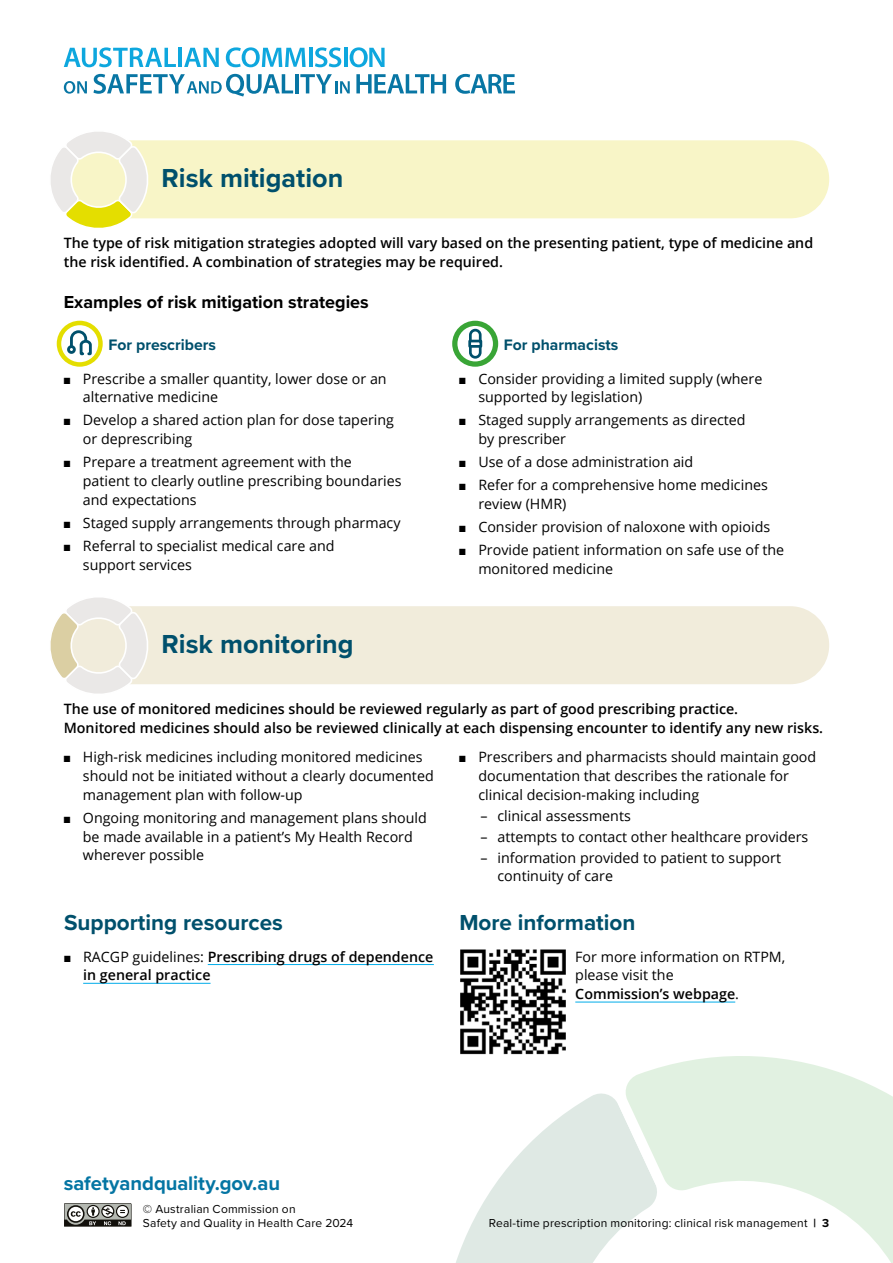
<style>
.page{position:relative;width:893px;height:1263px;background:#fff}
.page>*{position:absolute;margin:0;border:0;box-sizing:border-box;transform-origin:0 0}
.Heading_2__with_IAMM_icons{font:700 27px "Proxima Nova";color:#00506c}
.Heading_2{font:700 22.5px "Proxima Nova";color:#00506c}
.Website{font:700 20.25px "Proxima Nova";letter-spacing:-.005em;color:#0475a3}
.Heading_3{font:700 18px "Proxima Nova";color:#000}
.Heading_4__Prescriber__Pharmacist{font:700 15.75px "Proxima Nova";color:#00506c}
.List_Bullet{font:14.25px/18.8px "Open Sans";color:#000}
.Normal_IAMM{font:600 14.25px/18.8px "Open Sans";color:#000}
.List_Bullet_Before_Dash{font:14.25px/18.8px "Open Sans";color:#000}
.List_Dash{font:14.25px "Open Sans";color:#000}
.List_Bullet_Last{font:600 14.25px/18.8px "Open Sans";color:#000}
.List_Bullet_Last-2{font:14.25px/18.8px "Open Sans";color:#000}
.List_Dash_Last{font:14.25px/18.8px "Open Sans";color:#000}
.Copyright{font:12px "Proxima Nova";letter-spacing:.015em;color:#000}
.s1{font-weight:400}
.s2{font-weight:600}
.s3{font-weight:700}
</style>
<div class="page">
<svg style="left:64px;top:47px;width:112px;height:20px"></svg>
<hr style="left:178px;top:48px;width:4px;height:19px;background:#0ea7de">
<svg style="left:184px;top:48px;width:35px;height:19px"></svg>
<svg style="left:226px;top:47px;width:80px;height:20px"></svg>
<hr style="left:309px;top:48px;width:3px;height:19px;background:#0ea7de">
<svg style="left:315px;top:47px;width:26px;height:20px"></svg>
<hr style="left:344px;top:48px;width:3px;height:19px;background:#0ea7de">
<svg style="left:350px;top:47px;width:35px;height:20px"></svg>
<svg style="left:64px;top:81px;width:23px;height:13px"></svg>
<svg style="left:93px;top:74px;width:200px;height:23px"></svg>
<hr style="left:295px;top:74px;width:4px;height:19px;background:#0876a4">
<svg style="left:300px;top:74px;width:50px;height:19px"></svg>
<svg style="left:356px;top:74px;width:90px;height:19px"></svg>
<svg style="left:455px;top:74px;width:60px;height:20px"></svg>
<svg style="left:456px;top:1093px;width:147px;height:170px"></svg>
<svg style="left:603px;top:1056px;width:290px;height:207px"></svg>
<div style="left:60px;top:140px;width:769px;height:78px;background:#f8f5c7;border-radius:39px"></div>
<svg style="left:57px;top:321px;width:46px;height:46px"></svg>
<svg style="left:452px;top:321px;width:46px;height:46px"></svg>
<div style="left:468px;top:340px;width:14px;height:8px;border:3px solid #00506c"></div>
<div style="left:60px;top:606px;width:769px;height:78px;background:#f1ecdb;border-radius:39px"></div>
<svg style="left:51px;top:132px;width:99px;height:96px"></svg>
<svg style="left:50px;top:597px;width:98px;height:97px"></svg>
<hr style="left:208px;top:964px;width:226px;height:1px;background:#00ace9">
<hr style="left:83px;top:983px;width:128px;height:1px;background:#00ace9">
<hr style="left:575px;top:1002px;width:160px;height:1px;background:#00ace9">
<img style="left:460px;top:949px;width:106px;height:106px">
<svg style="left:64px;top:1203px;width:68px;height:24px;background:#7f807b"></svg>
<h2 class="Heading_2__with_IAMM_icons" style="left:162px;top:158px;width:183px">Risk mitigation</h2>
<p class="Normal_IAMM" style="left:64px;top:234px;width:751px">The type of risk mitigation strategies adopted will vary based on the presenting patient, type of medicine and the risk identified. A combination of strategies may be required.</p>
<h3 class="Heading_3" style="left:64px;top:288px;width:307px">Examples of risk mitigation strategies</h3>
<h4 class="Heading_4__Prescriber__Pharmacist" style="left:108px;top:333px;width:109px">For prescribers</h4>
<p class="List_Bullet" style="left:83px;top:369px;width:305px;text-indent:-19px">■ Prescribe a smaller quantity, lower dose or an alternative medicine</p>
<p class="List_Bullet" style="left:83px;top:411px;width:313px;text-indent:-19px">■ Develop a shared action plan for dose tapering or deprescribing</p>
<p class="List_Bullet" style="left:83px;top:452px;width:320px;text-indent:-19px">■ Prepare a treatment agreement with the patient to clearly outline prescribing boundaries and expectations</p>
<p class="List_Bullet" style="left:64px;top:513px;width:338px">■ Staged supply arrangements through pharmacy</p>
<p class="List_Bullet" style="left:83px;top:536px;width:253px;text-indent:-19px">■ Referral to specialist medical care and support services</p>
<h4 class="Heading_4__Prescriber__Pharmacist" style="left:504px;top:333px;width:116px">For pharmacists</h4>
<p class="List_Bullet" style="left:478px;top:369px;width:286px;text-indent:-19px">■ Consider providing a limited supply (where supported by legislation)</p>
<p class="List_Bullet" style="left:478px;top:411px;width:269px;text-indent:-19px">■ Staged supply arrangements as directed by prescriber</p>
<p class="List_Bullet" style="left:459px;top:452px;width:236px">■ Use of a dose administration aid</p>
<p class="List_Bullet" style="left:478px;top:475px;width:291px;text-indent:-19px">■ Refer for a comprehensive home medicines review (HMR)</p>
<p class="List_Bullet" style="left:459px;top:517px;width:312px">■ Consider provision of naloxone with opioids</p>
<p class="List_Bullet_Last-2" style="left:478px;top:540px;width:307px;text-indent:-19px">■ Provide patient information on safe use of the monitored medicine</p>
<h2 class="Heading_2__with_IAMM_icons" style="left:162px;top:624px;width:193px">Risk monitoring</h2>
<p class="Normal_IAMM" style="left:64px;top:699px;width:761px">The use of monitored medicines should be reviewed regularly as part of good prescribing practice.<br>Monitored medicines should also be reviewed clinically at each dispensing encounter to identify any new risks.</p>
<p class="List_Bullet" style="left:83px;top:747px;width:352px;text-indent:-19px">■ High-risk medicines including monitored medicines should not be initiated without a clearly documented management plan with follow-up</p>
<p class="List_Bullet" style="left:83px;top:808px;width:345px;text-indent:-19px">■ Ongoing monitoring and management plans should be made available in a patient’s My Health Record wherever possible</p>
<p class="List_Bullet_Before_Dash" style="left:478px;top:747px;width:339px;text-indent:-19px">■ Prescribers and pharmacists should maintain good documentation that describes the rationale for clinical decision-making including</p>
<p class="List_Dash" style="left:480px;top:806px;width:152px">– clinical assessments</p>
<p class="List_Dash" style="left:480px;top:827px;width:329px">– attempts to contact other healthcare providers</p>
<p class="List_Dash_Last" style="left:497px;top:848px;width:285px;text-indent:-17px">– information provided to patient to support continuity of care</p>
<h2 class="Heading_2" style="left:64px;top:906px;width:220px">Supporting resources</h2>
<p class="List_Bullet_Last" style="left:83px;top:947px;width:352px;text-indent:-19px">■ <span class="s1">RACGP guidelines:</span> Prescribing drugs of dependence in general practice</p>
<h2 class="Heading_2" style="left:459px;top:906px;width:178px">More information</h2>
<p class="List_Bullet" style="left:575px;top:947px;width:212px">For more information on RTPM, please visit the<br><span class="s2">Commission’s webpage</span>.</p>
<p class="Website" style="left:64px;top:1168px;width:218px">safetyandquality.gov.au</p>
<p class="Copyright" style="left:143px;top:1200px;width:154px">© Australian Commission on</p>
<p class="Copyright" style="left:143px;top:1214px;width:212px">Safety and Quality in Health Care 2024</p>
<p class="Copyright" style="left:489px;top:1214px;width:342px">Real-time prescription monitoring: clinical risk management <span class="s3">| 3</span></p>
</div>
